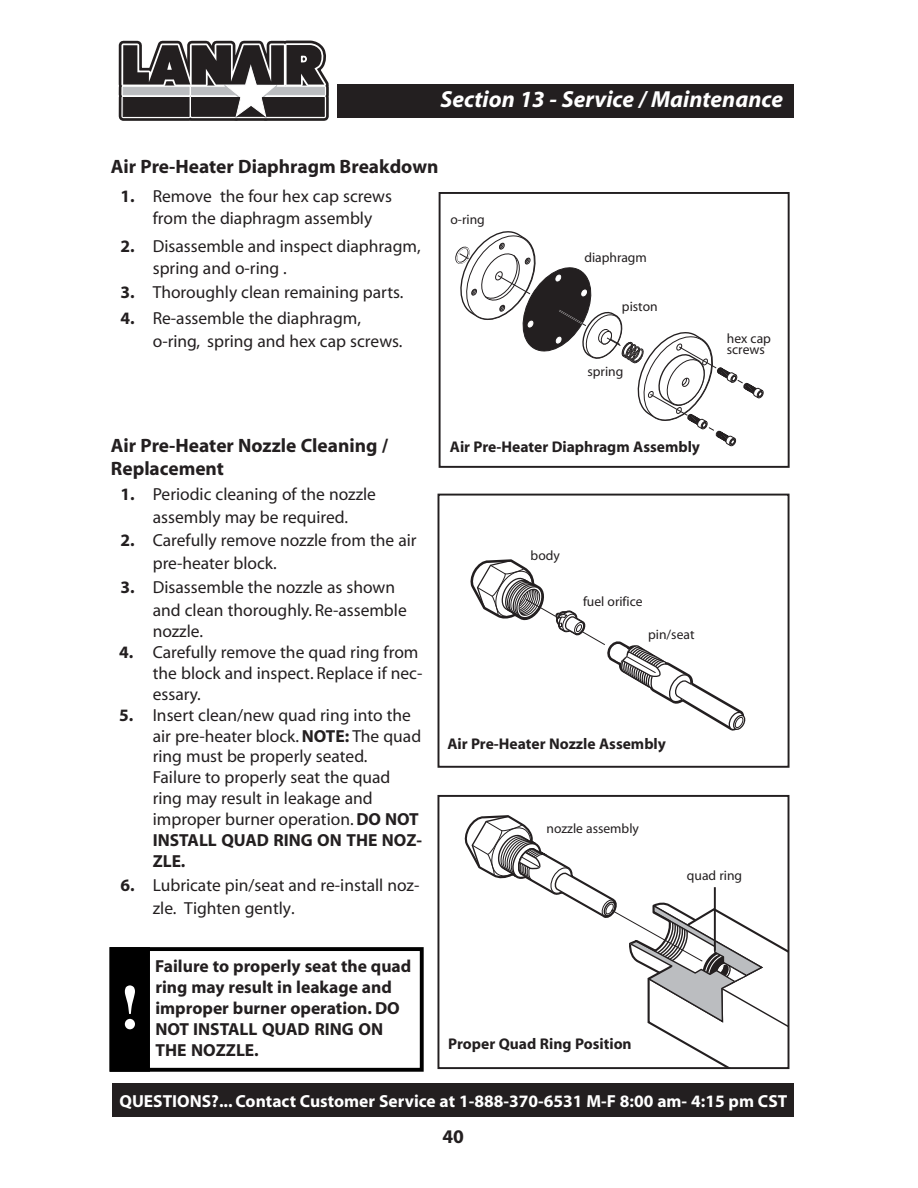
<style>
.page{position:relative;width:918px;height:1188px;background:#fff}
.page>*{position:absolute;margin:0;border:0;box-sizing:border-box;transform-origin:0 0}
.t1{font:700 62.25px "Times";color:#fff;scale:.96 1}
.t2{font:italic 700 23.25px "Myriad";color:#fff}
.t3{font:700 19.35px/23.2px "Myriad";color:#231f20}
.t4{font:17.4px/21px "Myriad";color:#231f20}
.t5{font:700 17.4px/21px "Myriad";color:#231f20}
.t6{font:700 17.4px "Myriad";color:#fff}
.t7{font:700 15.6px "Myriad";color:#231f20}
.t8{font:13.65px/11.4px "Myriad";color:#231f20}
.s1{font-weight:700}
</style>
<div class="page">
<svg style="left:118px;top:40px;width:211px;height:81px"></svg>
<div style="left:337px;top:85px;width:457px;height:33px;background:#231f20"></div>
<div style="left:112px;top:1083px;width:682px;height:33px;background:#231f20"></div>
<div style="left:112px;top:949px;width:36px;height:121px;background:#000"></div>
<div style="left:110px;top:947px;width:40px;height:125px;border:4px solid #000"></div>
<div style="left:110px;top:947px;width:314px;height:125px;border:4px solid #000"></div>
<svg style="left:455px;top:231px;width:309px;height:215px"></svg>
<div style="left:439px;top:192px;width:351px;height:276px;border:2px solid #231f20"></div>
<svg style="left:470px;top:559px;width:276px;height:172px"></svg>
<div style="left:438px;top:494px;width:352px;height:274px;border:2px solid #231f20"></div>
<svg style="left:464px;top:815px;width:322px;height:251px"></svg>
<div style="left:437px;top:795px;width:352px;height:274px;border:2px solid #231f20"></div>
<hr style="left:714px;top:887px;width:2px;height:64px;background:#231f20">
<h2 class="t2" style="left:441px;top:91px;width:344px">Section 13 - Service / Maintenance</h2>
<p class="t3" style="left:111px;top:156px;width:329px">Air Pre-Heater Diaphragm Breakdown</p>
<p class="t4" style="left:153px;top:186px;width:241px;line-height:22.8px;text-indent:-32px"><span class="s1">1.</span> Remove the four hex cap screws from the diaphragm assembly</p>
<p class="t4" style="left:153px;top:236px;width:269px;line-height:22.8px;text-indent:-32px"><span class="s1">2.</span> Disassemble and inspect diaphragm, spring and o-ring .</p>
<p class="t4" style="left:120px;top:283px;width:285px"><span class="s1">3.</span> Thoroughly clean remaining parts.</p>
<p class="t4" style="left:153px;top:308px;width:251px;line-height:22.8px;text-indent:-32px"><span class="s1">4.</span> Re-assemble the diaphragm, o-ring, spring and hex cap screws.</p>
<p class="t8" style="left:450px;top:215px;width:36px">o-ring</p>
<p class="t8" style="left:584px;top:253px;width:64px">diaphragm</p>
<p class="t8" style="left:622px;top:302px;width:37px">piston</p>
<p class="t8" style="left:587px;top:367px;width:37px">spring</p>
<p class="t8" style="left:727px;top:333px;width:46px">hex cap screws</p>
<p class="t3" style="left:111px;top:435px;width:279px">Air Pre-Heater Nozzle Cleaning /<br>Replacement</p>
<p class="t4" style="left:120px;top:484px;width:257px;line-height:22.8px;text-align:center"><span class="s1">1.</span> Periodic cleaning of the nozzle assembly may be required.</p>
<p class="t4" style="left:153px;top:530px;width:265px;line-height:22.8px;text-indent:-32px"><span class="s1">2.</span> Carefully remove nozzle from the air pre-heater block.</p>
<p class="t4" style="left:153px;top:577px;width:255px;line-height:22.8px;text-indent:-32px"><span class="s1">3.</span> Disassemble the nozzle as shown and clean thoroughly. Re-assemble</p>
<p class="t4" style="left:153px;top:622px;width:52px">nozzle.</p>
<p class="t4" style="left:153px;top:643px;width:271px;text-indent:-34px"><span class="s1">4.</span> Carefully remove the quad ring from the block and inspect. Replace if nec&shy;essary.</p>
<p class="t4" style="left:153px;top:706px;width:271px;text-indent:-34px"><span class="s1">5.</span> Insert clean/new quad ring into the air pre-heater block. <span class="s1">NOTE:</span> The quad ring must be properly seated.<br>Failure to properly seat the quad ring may result in leakage and improper burner operation. <span class="s1">DO NOT<br>INSTALL QUAD RING ON THE NOZ-<br>ZLE.</span></p>
<p class="t4" style="left:153px;top:875px;width:268px;line-height:22.8px;text-indent:-32px"><span class="s1">6.</span> Lubricate pin/seat and re-install noz&shy;zle. Tighten gently.</p>
<h1 class="t1" style="left:120px;top:985px;width:22px">!</h1>
<p class="t5" style="left:155px;top:957px;width:257px">Failure to properly seat the quad ring may result in leakage and improper burner operation. DO<br>NOT INSTALL QUAD RING ON<br>THE NOZZLE.</p>
<p class="t7" style="left:450px;top:440px;width:252px">Air Pre-Heater Diaphragm Assembly</p>
<p class="t8" style="left:531px;top:551px;width:31px">body</p>
<p class="t8" style="left:583px;top:597px;width:61px">fuel orifice</p>
<p class="t8" style="left:648px;top:630px;width:48px">pin/seat</p>
<p class="t7" style="left:447px;top:738px;width:220px">Air Pre-Heater Nozzle Assembly</p>
<p class="t8" style="left:547px;top:824px;width:94px">nozzle assembly</p>
<p class="t8" style="left:687px;top:870px;width:57px">quad ring</p>
<p class="t7" style="left:448px;top:1038px;width:185px">Proper Quad Ring Position</p>
<p class="t6" style="left:120px;top:1095px;width:669px">QUESTIONS?... Contact Customer Service at 1-888-370-6531 M-F 8:00 am- 4:15 pm CST</p>
<p class="t3" style="left:442px;top:1127px;width:23px">40</p>
</div>
